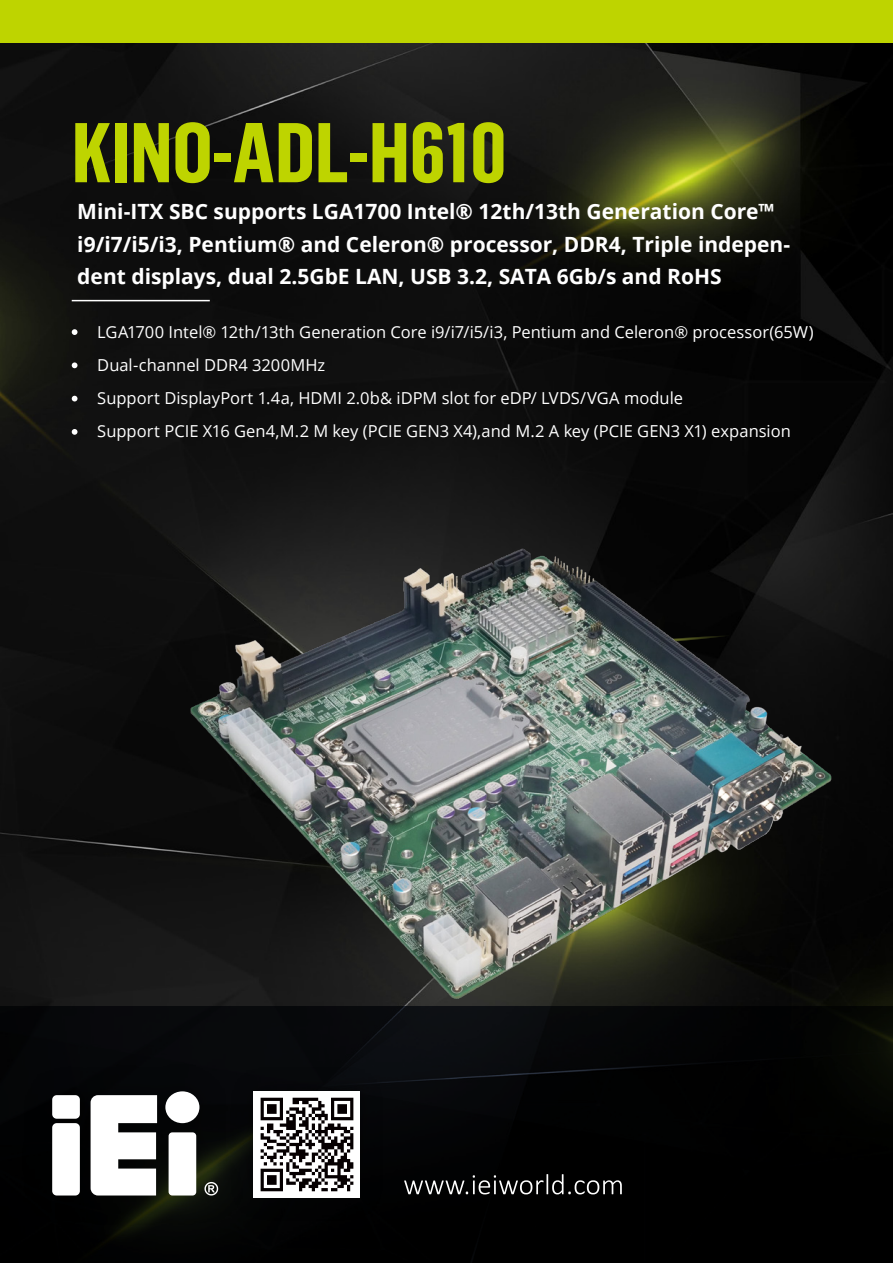
<style>
.page{position:relative;width:893px;height:1263px;background:#fff}
.page>*{position:absolute;margin:0;border:0;box-sizing:border-box;transform-origin:0 0}
.t1{font:700 82.95px "Flama Condensed";color:#bed400}
.t2{font:700 21px/32.5px "Open Sans";color:#fff}
.t3{font:16.5px/33px "Open Sans";color:#fff}
</style>
<div class="page">
<img style="left:0;top:43px;width:893px;height:963px">
<div style="left:0;top:1006px;width:893px;height:257px;background:linear-gradient(to right,#050609,#010101)"></div>
<div style="left:0;top:0;width:893px;height:43px;background:#bed400"></div>
<hr style="left:72px;top:300px;width:138px;height:1px;background:#fff">
<svg style="left:72px;top:329px;width:5px;height:6px"></svg>
<svg style="left:72px;top:362px;width:5px;height:6px"></svg>
<svg style="left:72px;top:396px;width:5px;height:5px"></svg>
<svg style="left:72px;top:429px;width:5px;height:6px"></svg>
<img style="left:259px;top:1060px;width:132px;height:169px">
<img style="left:259px;top:1091px;width:101px;height:107px">
<img style="left:12px;top:1051px;width:247px;height:185px">
<svg style="left:204px;top:1182px;width:14px;height:13px"></svg>
<div style="left:52px;top:1123px;width:28px;height:72px;background:#fff;border-radius:5px"></div>
<div style="left:52px;top:1095px;width:28px;height:24px;background:#fff;border-radius:5px"></div>
<svg style="left:91px;top:1095px;width:66px;height:100px"></svg>
<div style="left:165px;top:1091px;width:34px;height:32px;background:#fff;border-radius:50%"></div>
<div style="left:169px;top:1132px;width:27px;height:63px;background:#fff;border-radius:4px"></div>
<svg style="left:404px;top:1174px;width:218px;height:20px;background:#333"></svg>
<img style="left:173px;top:516px;width:686px;height:515px">
<h1 class="t1" style="left:72px;top:100px;width:436px">KINO-ADL-H610</h1>
<p class="t2" style="left:77px;top:195px;width:714px">Mini-ITX SBC supports LGA1700 Intel® 12th/13th Generation Core™ i9/i7/i5/i3, Pentium® and Celeron® processor, DDR4, Triple indepen&shy;dent displays, dual 2.5GbE LAN, USB 3.2, SATA 6Gb/s and RoHS</p>
<p class="t3" style="left:97px;top:315px;width:718px">LGA1700 Intel® 12th/13th Generation Core i9/i7/i5/i3, Pentium and Celeron® processor(65W)<br>Dual-channel DDR4 3200MHz<br>Support DisplayPort 1.4a, HDMI 2.0b&amp; iDPM slot for eDP/ LVDS/VGA module<br>Support PCIE X16 Gen4,M.2 M key (PCIE GEN3 X4),and M.2 A key (PCIE GEN3 X1) expansion</p>
</div>
